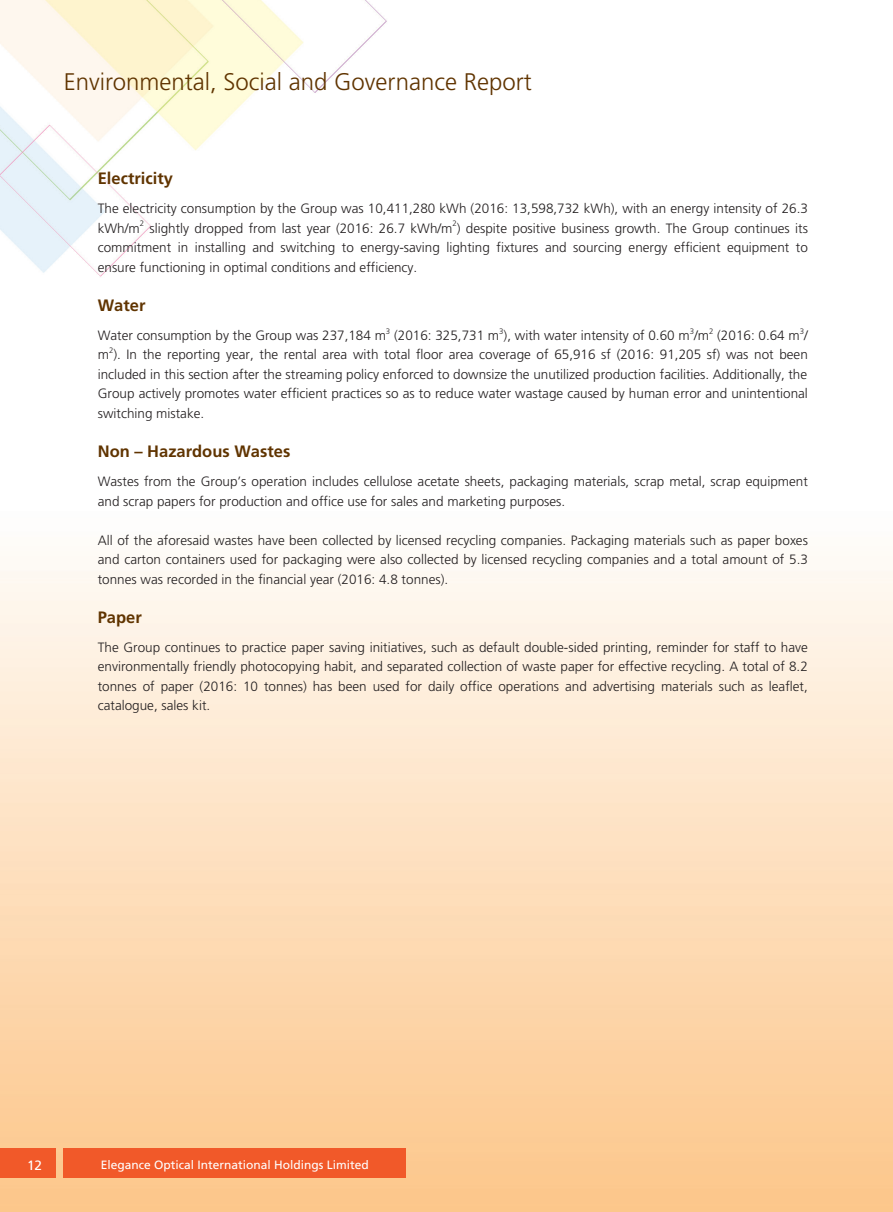
<style>
.page{position:relative;width:893px;height:1212px;background:#fff}
.page>*{position:absolute;margin:0;border:0;box-sizing:border-box;transform-origin:0 0}
.t1{font:300 24px "Frutiger LT Std";color:#603400}
.t2{font:700 16.5px "Frutiger LT Std";color:#603400}
.t3{font:300 13.5px/19.5px "Frutiger LT Std";color:#231f20;text-align:justify}
.t4{font:13.5px "Frutiger LT Std";color:#fff}
.t5{font:12px "Frutiger LT Std";color:#fff}
</style>
<div class="page">
<img style="left:0;top:0;width:893px;height:1212px">
<div style="left:64px;top:1148px;width:342px;height:30px;background:#f15929"></div>
<div style="left:0;top:1148px;width:55px;height:30px;background:#f15929"></div>
<h1 class="t1" style="left:64px;top:68px;width:470px">Environmental, Social and Governance Report</h1>
<p class="t2" style="left:98px;top:168px;width:77px">Electricity</p>
<p class="t3" style="left:98px;top:199px;width:712px">The electricity consumption by the Group was 10,411,280 kWh (2016: 13,598,732 kWh), with an energy intensity of 26.3 kWh/m<sup>2</sup> slightly dropped from last year (2016: 26.7 kWh/m<sup>2</sup>) despite positive business growth. The Group continues its commitment in installing and switching to energy-saving lighting fixtures and sourcing energy efficient equipment to ensure functioning in optimal conditions and efficiency.</p>
<p class="t2" style="left:98px;top:295px;width:49px">Water</p>
<p class="t3" style="left:98px;top:326px;width:712px">Water consumption by the Group was 237,184 m<sup>3</sup> (2016: 325,731 m<sup>3</sup>), with water intensity of 0.60 m<sup>3</sup>/m<sup>2</sup> (2016: 0.64 m<sup>3</sup>/ m<sup>2</sup>). In the reporting year, the rental area with total floor area coverage of 65,916 sf (2016: 91,205 sf) was not been included in this section after the streaming policy enforced to downsize the unutilized production facilities. Additionally, the Group actively promotes water efficient practices so as to reduce water wastage caused by human error and unintentional switching mistake.</p>
<p class="t2" style="left:98px;top:441px;width:194px">Non – Hazardous Wastes</p>
<p class="t3" style="left:98px;top:472px;width:712px">Wastes from the Group’s operation includes cellulose acetate sheets, packaging materials, scrap metal, scrap equipment and scrap papers for production and office use for sales and marketing purposes.</p>
<p class="t3" style="left:98px;top:530px;width:712px">All of the aforesaid wastes have been collected by licensed recycling companies. Packaging materials such as paper boxes and carton containers used for packaging were also collected by licensed recycling companies and a total amount of 5.3 tonnes was recorded in the financial year (2016: 4.8 tonnes).</p>
<p class="t2" style="left:98px;top:607px;width:46px">Paper</p>
<p class="t3" style="left:98px;top:638px;width:712px">The Group continues to practice paper saving initiatives, such as default double-sided printing, reminder for staff to have environmentally friendly photocopying habit, and separated collection of waste paper for effective recycling. A total of 8.2 tonnes of paper (2016: 10 tonnes) has been used for daily office operations and advertising materials such as leaflet, catalogue, sales kit.</p>
<p class="t4" style="left:27px;top:1157px;width:17px">12</p>
<p class="t5" style="left:101px;top:1157px;width:270px">Elegance Optical International Holdings Limited</p>
</div>
